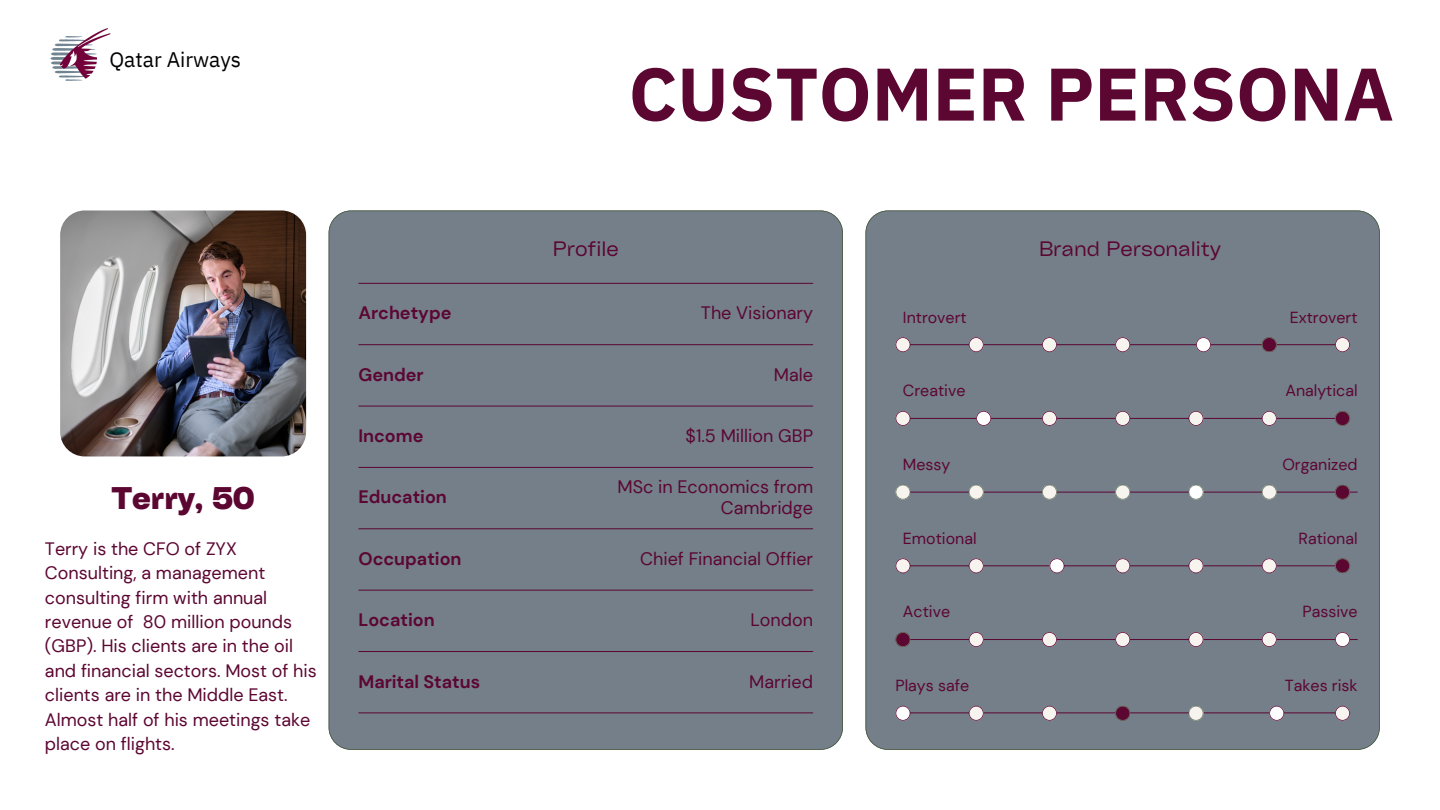
<style>
.page{position:relative;width:1440px;height:810px;background:#fff}
.page>*{position:absolute;margin:0;border:0;box-sizing:border-box;transform-origin:0 0}
.t1{font:700 74.4px "IBM Plex Sans";color:#5c0632}
.t2{font:700 30px "Cy Grotesk Key";color:#5c0632}
.t3{font:21px "IBM Plex Sans";color:#000}
.t4{font:20px "Cy Grotesk Key";color:#5c0632}
.t5{font:18px/24.4px "DM Sans";color:#5c0632}
.t6{font:700 18px "DM Sans";color:#5c0632}
.t7{font:16px "DM Sans";color:#5c0632}
</style>
<div class="page">
<div style="left:329px;top:210px;width:514px;height:540px;background:#747f8a"></div>
<hr style="left:358px;top:283px;width:455px;height:1px;background:#5c0632">
<hr style="left:358px;top:406px;width:455px;height:1px;background:#5c0632">
<div style="left:865px;top:210px;width:515px;height:540px;background:#747f8a"></div>
<hr style="left:358px;top:344px;width:455px;height:1px;background:#5c0632">
<hr style="left:358px;top:467px;width:455px;height:1px;background:#5c0632">
<hr style="left:358px;top:528px;width:455px;height:1px;background:#5c0632">
<hr style="left:358px;top:590px;width:455px;height:1px;background:#5c0632">
<hr style="left:358px;top:651px;width:455px;height:1px;background:#5c0632">
<hr style="left:358px;top:712px;width:455px;height:1px;background:#5c0632">
<img style="left:60px;top:210px;width:246px;height:246px;border-radius:25px">
<hr style="left:895px;top:344px;width:455px;height:1px;background:#5c0632">
<svg style="left:895px;top:337px;width:15px;height:15px"></svg>
<svg style="left:969px;top:337px;width:15px;height:15px"></svg>
<svg style="left:1042px;top:337px;width:15px;height:15px"></svg>
<svg style="left:1115px;top:337px;width:15px;height:15px"></svg>
<svg style="left:1196px;top:337px;width:15px;height:15px"></svg>
<svg style="left:1262px;top:337px;width:15px;height:15px"></svg>
<svg style="left:1335px;top:337px;width:15px;height:15px"></svg>
<hr style="left:895px;top:418px;width:455px;height:1px;background:#5c0632">
<svg style="left:895px;top:411px;width:15px;height:15px"></svg>
<svg style="left:976px;top:411px;width:15px;height:15px"></svg>
<svg style="left:1042px;top:411px;width:15px;height:15px"></svg>
<svg style="left:1115px;top:411px;width:15px;height:15px"></svg>
<svg style="left:1189px;top:411px;width:14px;height:15px"></svg>
<svg style="left:1262px;top:411px;width:15px;height:15px"></svg>
<svg style="left:1335px;top:411px;width:15px;height:15px"></svg>
<hr style="left:903px;top:492px;width:455px;height:1px;background:#5c0632">
<svg style="left:895px;top:485px;width:15px;height:15px"></svg>
<svg style="left:969px;top:485px;width:15px;height:15px"></svg>
<svg style="left:1042px;top:485px;width:15px;height:15px"></svg>
<svg style="left:1115px;top:485px;width:15px;height:15px"></svg>
<svg style="left:1189px;top:485px;width:14px;height:15px"></svg>
<svg style="left:1262px;top:485px;width:15px;height:15px"></svg>
<svg style="left:1335px;top:485px;width:15px;height:15px"></svg>
<hr style="left:895px;top:565px;width:455px;height:1px;background:#5c0632">
<svg style="left:895px;top:558px;width:15px;height:15px"></svg>
<svg style="left:969px;top:558px;width:15px;height:15px"></svg>
<svg style="left:1049px;top:558px;width:15px;height:15px"></svg>
<svg style="left:1115px;top:558px;width:15px;height:15px"></svg>
<svg style="left:1189px;top:558px;width:14px;height:15px"></svg>
<svg style="left:1262px;top:558px;width:15px;height:15px"></svg>
<svg style="left:1335px;top:558px;width:15px;height:15px"></svg>
<hr style="left:903px;top:639px;width:455px;height:1px;background:#5c0632">
<svg style="left:895px;top:632px;width:15px;height:15px"></svg>
<svg style="left:969px;top:632px;width:15px;height:15px"></svg>
<svg style="left:1042px;top:632px;width:15px;height:15px"></svg>
<svg style="left:1115px;top:632px;width:15px;height:15px"></svg>
<svg style="left:1189px;top:632px;width:14px;height:15px"></svg>
<svg style="left:1262px;top:632px;width:15px;height:15px"></svg>
<svg style="left:1335px;top:632px;width:15px;height:15px"></svg>
<hr style="left:895px;top:712px;width:455px;height:1px;background:#5c0632">
<svg style="left:895px;top:706px;width:15px;height:15px"></svg>
<svg style="left:969px;top:706px;width:15px;height:15px"></svg>
<svg style="left:1042px;top:706px;width:15px;height:15px"></svg>
<svg style="left:1115px;top:706px;width:15px;height:15px"></svg>
<svg style="left:1189px;top:706px;width:14px;height:15px"></svg>
<svg style="left:1269px;top:706px;width:15px;height:15px"></svg>
<svg style="left:1335px;top:706px;width:15px;height:15px"></svg>
<img style="left:50px;top:28px;width:61px;height:53px">
<p class="t3" style="left:109px;top:46px;width:133px">Qatar Airways</p>
<p class="t2" style="left:111px;top:479px;width:145px">Terry, 50</p>
<p class="t5" style="left:45px;top:536px;width:273px">Terry is the CFO of ZYX<br>Consulting, a management consulting firm with annual revenue of 80 million pounds (GBP). His clients are in the oil and financial sectors. Most of his clients are in the Middle East.<br>Almost half of his meetings take place on flights.</p>
<p class="t6" style="left:358px;top:301px;width:95px">Archetype</p>
<p class="t6" style="left:358px;top:363px;width:67px">Gender</p>
<p class="t6" style="left:358px;top:424px;width:66px">Income</p>
<p class="t6" style="left:358px;top:486px;width:90px">Education</p>
<p class="t6" style="left:358px;top:547px;width:105px">Occupation</p>
<p class="t6" style="left:358px;top:608px;width:78px">Location</p>
<p class="t6" style="left:358px;top:670px;width:123px">Marital Status</p>
<p class="t1" style="left:629px;top:44px;width:767px">CUSTOMER PERSONA</p>
<p class="t4" style="left:553px;top:236px;width:68px">Profile</p>
<p class="t4" style="left:1039px;top:236px;width:184px">Brand Personality</p>
<p class="t5" style="left:701px;top:301px;width:114px">The Visionary</p>
<p class="t7" style="left:1290px;top:307px;width:69px">Extrovert</p>
<p class="t7" style="left:903px;top:307px;width:65px">Introvert</p>
<p class="t5" style="left:774px;top:362px;width:41px">Male</p>
<p class="t5" style="left:686px;top:424px;width:129px">$1.5 Million GBP</p>
<p class="t5" style="left:617px;top:476px;width:197px;line-height:21px;text-align:right">MSc in Economics from<br>Cambridge</p>
<p class="t5" style="left:640px;top:546px;width:174px">Chief Financial Offier</p>
<p class="t5" style="left:751px;top:608px;width:64px">London</p>
<p class="t5" style="left:749px;top:669px;width:65px">Married</p>
<p class="t7" style="left:903px;top:381px;width:64px">Creative</p>
<p class="t7" style="left:903px;top:454px;width:49px">Messy</p>
<p class="t7" style="left:903px;top:528px;width:75px">Emotional</p>
<p class="t7" style="left:903px;top:602px;width:49px">Active</p>
<p class="t7" style="left:895px;top:675px;width:75px">Plays safe</p>
<p class="t7" style="left:1285px;top:381px;width:74px">Analytical</p>
<p class="t7" style="left:1282px;top:454px;width:77px">Organized</p>
<p class="t7" style="left:1299px;top:528px;width:60px">Rational</p>
<p class="t7" style="left:1302px;top:602px;width:57px">Passive</p>
<p class="t7" style="left:1285px;top:675px;width:74px">Takes risk</p>
</div>
